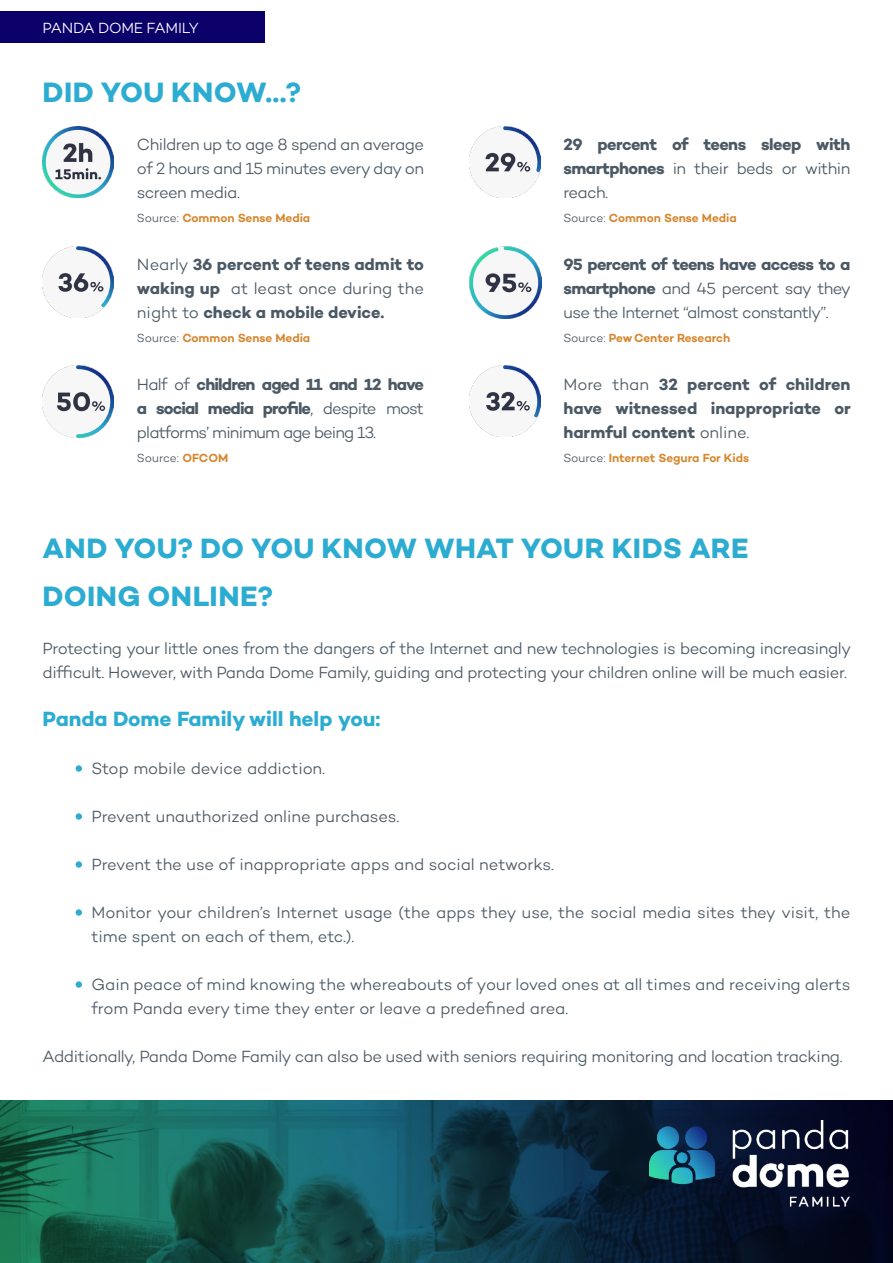
<style>
.page{position:relative;width:893px;height:1263px;background:#fff}
.page>*{position:absolute;margin:0;border:0;box-sizing:border-box;transform-origin:0 0}
.laterales{font:700 28.5px/48px "Campton";letter-spacing:.01em;color:#2cacd1}
.t1{font:700 21px "Campton";letter-spacing:-.005em;color:#2cacd1}
.t2{font:300 16.5px/24px "Campton";letter-spacing:-.02em;color:#4b5964;text-align:justify}
.t3{font:700 16.5px/24px "Campton";letter-spacing:-.005em;color:#4b5964;text-align:justify}
.t4{font:300 16.5px "Campton";color:#4b5964}
.laterales-2{font:300 15px "Campton";letter-spacing:-.02em;color:#fff}
.t5{font:600 12px "Campton";letter-spacing:-.005em;color:#d6862c}
.t6{font:300 12px "Campton";letter-spacing:-.01em;color:#4b5964}
.s1{font-weight:300;color:#4b5964}
.s2{font-weight:300}
.s3{font-weight:700}
.s4{font-weight:600;color:#d6862c}
</style>
<div class="page">
<div style="left:0;top:11px;width:264px;height:32px;background:#0b006a"></div>
<div style="left:76px;top:765px;width:6px;height:7px;background:#2cacd1;border-radius:50%"></div>
<div style="left:76px;top:813px;width:6px;height:7px;background:#2cacd1;border-radius:50%"></div>
<div style="left:76px;top:861px;width:6px;height:7px;background:#2cacd1;border-radius:50%"></div>
<div style="left:76px;top:909px;width:6px;height:7px;background:#2cacd1;border-radius:50%"></div>
<div style="left:76px;top:981px;width:6px;height:7px;background:#2cacd1;border-radius:50%"></div>
<img style="left:469px;top:126px;width:72px;height:71px">
<img style="left:43px;top:126px;width:71px;height:71px">
<img style="left:469px;top:366px;width:72px;height:71px">
<img style="left:43px;top:246px;width:71px;height:72px">
<img style="left:43px;top:366px;width:71px;height:71px">
<img style="left:469px;top:246px;width:72px;height:72px">
<img style="left:0;top:1101px;width:893px;height:162px">
<img style="left:650px;top:1121px;width:200px;height:85px">
<p class="laterales-2" style="left:43px;top:19px;width:158px">PANDA DOME FAMILY</p>
<p class="laterales" style="left:43px;top:68px;width:260px">DID YOU KNOW…?</p>
<p class="t2" style="left:137px;top:132px;width:289px">Children up to age 8 spend an average of 2 hours and 15 minutes every day on screen media.</p>
<p class="t5" style="left:137px;top:210px;width:175px"><span class="s1">Source:</span> Common Sense Media</p>
<p class="t3" style="left:137px;top:252px;width:289px"><span class="s2">Nearly</span> 36 percent of teens admit to waking up <span class="s2">at least once during the night to</span> check a mobile device.</p>
<p class="t5" style="left:137px;top:330px;width:175px"><span class="s1">Source:</span> Common Sense Media</p>
<p class="t2" style="left:137px;top:372px;width:289px">Half of <span class="s3">children aged 11 and 12 have a social media profile</span>, despite most platforms’ minimum age being 13.</p>
<p class="t6" style="left:137px;top:450px;width:93px">Source: <span class="s4">OFCOM</span></p>
<p class="t3" style="left:563px;top:132px;width:289px">29 percent of teens sleep with smartphones <span class="s2">in their beds or within reach.</span></p>
<p class="t5" style="left:563px;top:210px;width:175px"><span class="s1">Source:</span> Common Sense Media</p>
<p class="t2" style="left:563px;top:252px;width:289px"><span class="s3">95 percent of teens have access to a smartphone</span> and 45 percent say they use the Internet “almost constantly”.</p>
<p class="t5" style="left:563px;top:330px;width:168px"><span class="s1">Source:</span> Pew Center Research</p>
<p class="t3" style="left:563px;top:372px;width:289px"><span class="s2">More than</span> 32 percent of children have witnessed inappropriate or harmful content <span class="s2">online.</span></p>
<p class="t5" style="left:563px;top:450px;width:187px"><span class="s1">Source:</span> Internet Segura For Kids</p>
<p class="laterales" style="left:43px;top:524px;width:707px">AND YOU? DO YOU KNOW WHAT YOUR KIDS ARE<br>DOING ONLINE?</p>
<p class="t2" style="left:43px;top:636px;width:810px">Protecting your little ones from the dangers of the Internet and new technologies is becoming increasingly difficult. However, with Panda Dome Family, guiding and protecting your children online will be much easier.</p>
<p class="t1" style="left:43px;top:705px;width:339px">Panda Dome Family will help you:</p>
<p class="t2" style="left:91px;top:756px;width:235px">Stop mobile device addiction.</p>
<p class="t4" style="left:91px;top:806px;width:310px">Prevent unauthorized online purchases.</p>
<p class="t2" style="left:91px;top:852px;width:464px">Prevent the use of inappropriate apps and social networks.</p>
<p class="t2" style="left:91px;top:900px;width:760px">Monitor your children’s Internet usage (the apps they use, the social media sites they visit, the time spent on each of them, etc.).</p>
<p class="t2" style="left:91px;top:972px;width:760px">Gain peace of mind knowing the whereabouts of your loved ones at all times and receiving alerts from Panda every time they enter or leave a predefined area.</p>
<p class="t2" style="left:43px;top:1044px;width:802px">Additionally, Panda Dome Family can also be used with seniors requiring monitoring and location tracking.</p>
</div>
